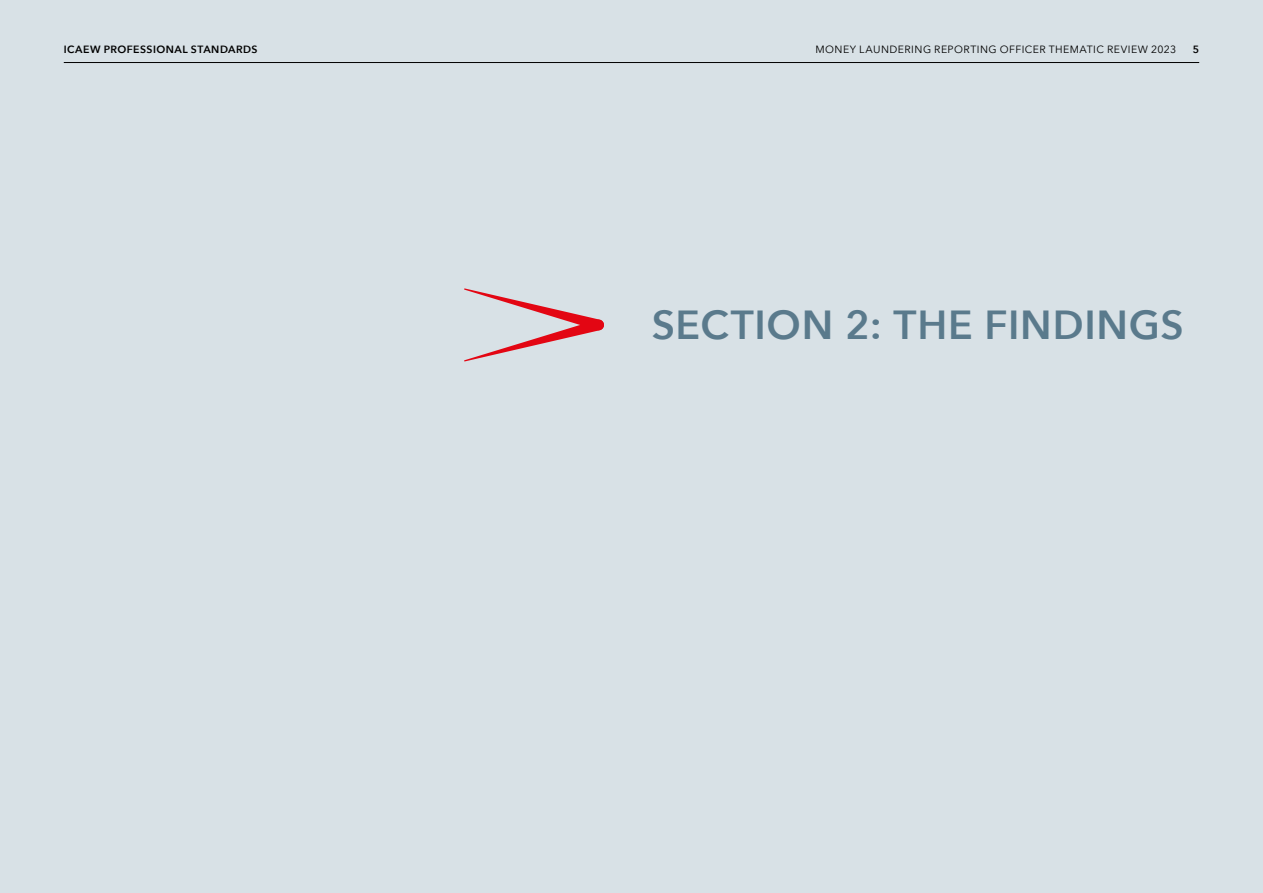
<style>
.page{position:relative;width:1263px;height:893px;background:#d8e1e6}
.page>*{position:absolute;margin:0;border:0;box-sizing:border-box;transform-origin:0 0}
.Heading_1{font:600 40.5px "Avenir Next";letter-spacing:.02em;color:#5a7a8c}
.copy{font:10.5px "Avenir Next";letter-spacing:.045em;color:#000}
.copy-2{font:600 10.5px "Avenir Next";letter-spacing:.045em;color:#000}
</style>
<div class="page">
<hr style="left:64px;top:62px;width:1135px;height:1px;background:#000">
<svg style="left:464px;top:288px;width:140px;height:73px"></svg>
<p class="copy-2" style="left:64px;top:40px;width:195px">ICAEW PROFESSIONAL STANDARDS</p>
<p class="copy" style="left:815px;top:41px;width:363px">MONEY LAUNDERING REPORTING OFFICER THEMATIC REVIEW 2023</p>
<p class="copy-2" style="left:1193px;top:40px;width:8px">5</p>
<p class="Heading_1" style="left:652px;top:290px;width:534px">SECTION 2: THE FINDINGS</p>
</div>
